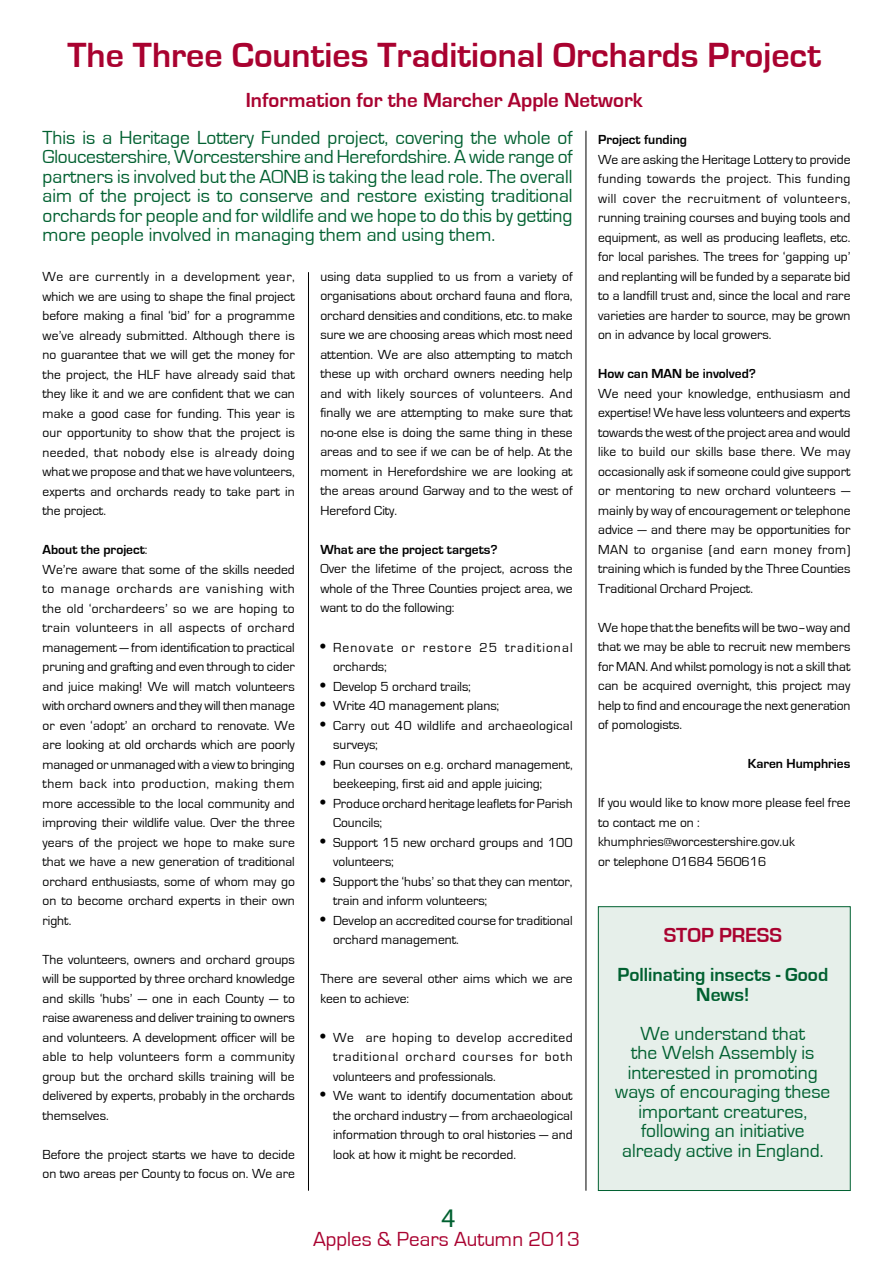
<style>
.page{position:relative;width:893px;height:1263px;background:#fff}
.page>*{position:absolute;margin:0;border:0;box-sizing:border-box;transform-origin:0 0}
.t1{font:700 36px "Eurostile";color:#a90230}
.t2{font:27px "Myriad Pro";color:#006030}
.t3{font:700 21px "Eurostile";color:#a90230}
.t4{font:21px "Eurostile";color:#a90230}
.t5{font:19.5px/19.5px "Eurostile";color:#006030;text-align:justify}
.t6{font:700 19.5px/19.5px "Eurostile";color:#006030;text-align:center}
.t7{font:13.5px/19.5px "Eurostile";color:#000;text-align:justify}
.t8{font:700 13.5px "Eurostile";color:#000}
.t9{font:13.5px/19.5px "Eurostile";letter-spacing:.02em;color:#000}
.t10{font:13.5px/19.5px "Eurostile";letter-spacing:.085em;color:#000}
.s1{font-weight:700}
.s2{font-size:18px}
</style>
<div class="page">
<div style="left:598px;top:906px;width:252px;height:285px;background:#e6efea;border:1px solid #006030"></div>
<hr style="left:586px;top:131px;width:1px;height:1060px;background:#000">
<hr style="left:308px;top:272px;width:1px;height:919px;background:#000">
<h1 class="t1" style="left:68px;top:35px;width:755px">The Three Counties Traditional Orchards Project</h1>
<h3 class="t3" style="left:246px;top:89px;width:399px">Information for the Marcher Apple Network</h3>
<p class="t5" style="left:43px;top:128px;width:532px">This is a Heritage Lottery Funded project, covering the whole of Gloucestershire, Worcestershire and Herefordshire. A wide range of partners is involved but the AONB is taking the lead role. The overall aim of the project is to conserve and restore existing traditional orchards for people and for wildlife and we hope to do this by getting more people involved in managing them and using them.</p>
<p class="t7" style="left:43px;top:267px;width:254px">We are currently in a development year, which we are using to shape the final project before making a final ‘bid’ for a programme we’ve already submitted. Although there is no guarantee that we will get the money for the project, the HLF have already said that they like it and we are confident that we can make a good case for funding. This year is our opportunity to show that the project is needed, that nobody else is already doing what we propose and that we have volunteers, experts and orchards ready to take part in the project.</p>
<p class="t7" style="left:43px;top:540px;width:254px;text-align:left"><span class="s1">About the project</span>:<br>We’re aware that some of the skills needed to manage orchards are vanishing with the old ‘orchardeers’ so we are hoping to train volunteers in all aspects of orchard management — from identification to practical pruning and grafting and even through to cider and juice making! We will match volunteers with orchard owners and they will then manage or even ‘adopt’ an orchard to renovate. We are looking at old orchards which are poorly managed or unmanaged with a view to bringing them back into production, making them more accessible to the local community and improving their wildlife value. Over the three years of the project we hope to make sure that we have a new generation of traditional orchard enthusiasts, some of whom may go on to become orchard experts in their own right.</p>
<p class="t7" style="left:43px;top:950px;width:254px">The volunteers, owners and orchard groups will be supported by three orchard knowledge and skills ‘hubs’ — one in each County — to raise awareness and deliver training to owners and volunteers. A development officer will be able to help volunteers form a community group but the orchard skills training will be delivered by experts, probably in the orchards themselves.</p>
<p class="t7" style="left:43px;top:1144px;width:254px">Before the project starts we have to decide on two areas per County to focus on. We are</p>
<p class="t7" style="left:320px;top:267px;width:254px">using data supplied to us from a variety of organisations about orchard fauna and flora, orchard densities and conditions, etc. to make sure we are choosing areas which most need attention. We are also attempting to match these up with orchard owners needing help and with likely sources of volunteers. And finally we are attempting to make sure that no-one else is doing the same thing in these areas and to see if we can be of help. At the moment in Herefordshire we are looking at the areas around Garway and to the west of Hereford City.</p>
<p class="t8" style="left:320px;top:542px;width:179px">What are the project targets?</p>
<p class="t7" style="left:320px;top:559px;width:254px">Over the lifetime of the project, across the whole of the Three Counties project area, we want to do the following:</p>
<p class="t10" style="left:333px;top:638px;width:241px;text-indent:-13px"><span class="s2">•</span> Renovate or restore 25 traditional orchards;</p>
<p class="t7" style="left:320px;top:677px;width:152px"><span class="s2">•</span> Develop 5 orchard trails;</p>
<p class="t7" style="left:320px;top:696px;width:180px"><span class="s2">•</span> Write 40 management plans;</p>
<p class="t9" style="left:333px;top:716px;width:241px;text-indent:-13px"><span class="s2">•</span> Carry out 40 wildlife and archaeological surveys;</p>
<p class="t7" style="left:333px;top:755px;width:241px;text-indent:-13px"><span class="s2">•</span> Run courses on e.g. orchard management, beekeeping, first aid and apple juicing;</p>
<p class="t7" style="left:333px;top:794px;width:241px;text-indent:-13px"><span class="s2">•</span> Produce orchard heritage leaflets for Parish<br>Councils;</p>
<p class="t7" style="left:333px;top:833px;width:241px;text-indent:-13px"><span class="s2">•</span> Support 15 new orchard groups and 100 volunteers;</p>
<p class="t7" style="left:333px;top:872px;width:241px;text-indent:-13px"><span class="s2">•</span> Support the ‘hubs’ so that they can mentor, train and inform volunteers;</p>
<p class="t7" style="left:333px;top:911px;width:241px;text-indent:-13px"><span class="s2">•</span> Develop an accredited course for traditional orchard management.</p>
<p class="t7" style="left:320px;top:969px;width:254px">There are several other aims which we are keen to achieve:</p>
<p class="t7" style="left:333px;top:1028px;width:241px;text-indent:-13px"><span class="s2">•</span> We are hoping to develop accredited traditional orchard courses for both volunteers and professionals.</p>
<p class="t7" style="left:333px;top:1086px;width:241px;text-indent:-13px"><span class="s2">•</span> We want to identify documentation about the orchard industry — from archaeological information through to oral histories — and look at how it might be recorded.</p>
<h2 class="t2" style="left:441px;top:1201px;width:15px">4</h2>
<h3 class="t4" style="left:313px;top:1228px;width:268px">Apples &amp; Pears Autumn 2013</h3>
<p class="t8" style="left:598px;top:133px;width:90px">Project funding</p>
<p class="t7" style="left:598px;top:150px;width:254px">We are asking the Heritage Lottery to provide funding towards the project. This funding will cover the recruitment of volunteers, running training courses and buying tools and equipment, as well as producing leaflets, etc. for local parishes. The trees for ‘gapping up’ and replanting will be funded by a separate bid to a landfill trust and, since the local and rare varieties are harder to source, may be grown on in advance by local growers.</p>
<p class="t8" style="left:598px;top:367px;width:159px">How can MAN be involved?</p>
<p class="t7" style="left:598px;top:384px;width:254px">We need your knowledge, enthusiasm and expertise! We have less volunteers and experts towards the west of the project area and would like to build our skills base there. We may occasionally ask if someone could give support or mentoring to new orchard volunteers — mainly by way of encouragement or telephone advice — and there may be opportunities for MAN to organise (and earn money from) training which is funded by the Three Counties Traditional Orchard Project.</p>
<p class="t7" style="left:598px;top:618px;width:254px">We hope that the benefits will be two–way and that we may be able to recruit new members for MAN. And whilst pomology is not a skill that can be acquired overnight, this project may help to find and encourage the next generation of pomologists.</p>
<p class="t8" style="left:748px;top:756px;width:104px">Karen Humphries</p>
<p class="t7" style="left:598px;top:793px;width:254px;text-align:left">If you would like to know more please feel free to contact me on : khumphries@worcestershire.gov.uk<br>or telephone 01684 560616</p>
<h3 class="t3" style="left:664px;top:924px;width:120px">STOP PRESS</h3>
<h3 class="t6" style="left:617px;top:965px;width:212px">Pollinating insects - Good<br>News!</h3>
<h3 class="t5" style="left:615px;top:1024px;width:217px;text-align:center">We understand that<br>the Welsh Assembly is interested in promoting ways of encouraging these important creatures, following an initiative already active in England.</h3>
</div>
